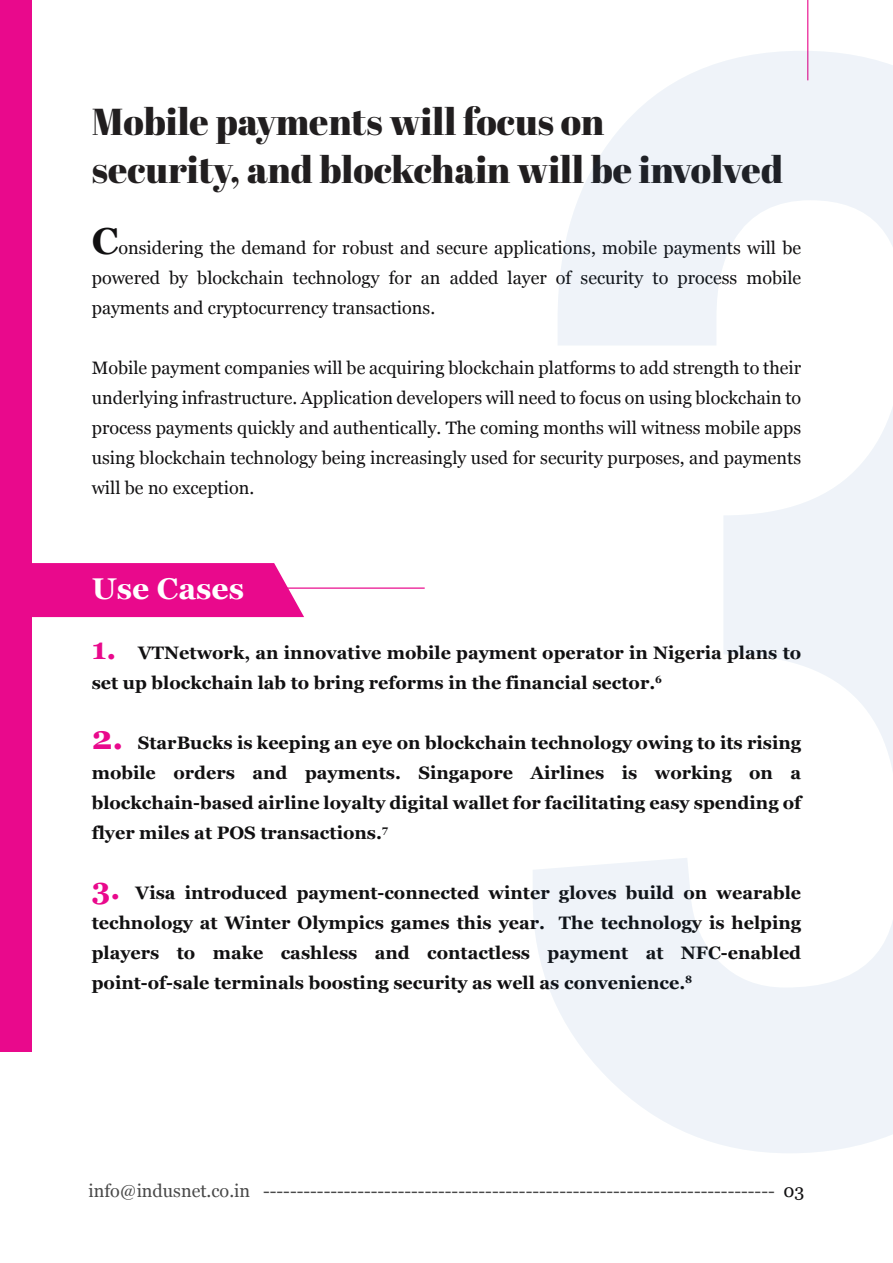
<style>
.page{position:relative;width:893px;height:1263px;background:#fff}
.page>*{position:absolute;margin:0;border:0;box-sizing:border-box;transform-origin:0 0}
.t1{font:37.5px/48px "Abril Fatface";color:#211e1f}
.t2{font:700 30px "Georgia";color:#fff}
.t3{font:700 18px/30px "Georgia";color:#111011;text-align:justify}
.t4{font:18px/30px "Georgia";color:#111011;text-align:justify}
.t5{font:18px "Georgia";color:#494949}
.s1{font-weight:700;font-size:37.5px}
.s2{font-size:30px;color:#e9098c}
.s3{font-size:33px;color:#e9098c}
.s4{color:#111011}
</style>
<div class="page">
<hr style="left:0;top:587px;width:425px;height:2px;background:#e9098c">
<hr style="left:807px;top:0;width:1px;height:80px;background:#e9098c">
<svg style="left:32px;top:563px;width:272px;height:54px;background:#ea1692"></svg>
<div style="left:0;top:0;width:32px;height:1051px;background:#e9098c"></div>
<svg style="left:533px;top:51px;width:360px;height:1102px"></svg>
<h1 class="t1" style="left:92px;top:97px;width:693px">Mobile payments will focus on<br>security, and blockchain will be involved</h1>
<p class="t4" style="left:92px;top:233px;width:711px"><span class="s1">C</span>onsidering the demand for robust and secure applications, mobile payments will be powered by blockchain technology for an added layer of security to process mobile payments and cryptocurrency transactions.</p>
<p class="t4" style="left:92px;top:353px;width:711px">Mobile payment companies will be acquiring blockchain platforms to add strength to their underlying infrastructure. Application developers will need to focus on using blockchain to process payments quickly and authentically. The coming months will witness mobile apps using blockchain technology being increasingly used for security purposes, and payments will be no exception.</p>
<h2 class="t2" style="left:92px;top:566px;width:154px">Use Cases</h2>
<p class="t3" style="left:92px;top:637px;width:711px"><span class="s2">1.</span> VTNetwork, an innovative mobile payment operator in Nigeria plans to set up blockchain lab to bring reforms in the financial sector.<sup>6</sup></p>
<p class="t3" style="left:92px;top:727px;width:711px"><span class="s3">2.</span> StarBucks is keeping an eye on blockchain technology owing to its rising mobile orders and payments. Singapore Airlines is working on a blockchain-based airline loyalty digital wallet for facilitating easy spending of flyer miles at POS transactions.<sup>7</sup></p>
<p class="t3" style="left:92px;top:877px;width:711px"><span class="s2">3.</span> Visa introduced payment-connected winter gloves build on wearable technology at Winter Olympics games this year. The technology is helping players to make cashless and contactless payment at NFC-enabled point-of-sale terminals boosting security as well as convenience.<sup>8</sup></p>
<p class="t5" style="left:88px;top:1180px;width:717px">info@indusnet.co.in ---------------------------------------------------------------------------- <span class="s4">03</span></p>
</div>
